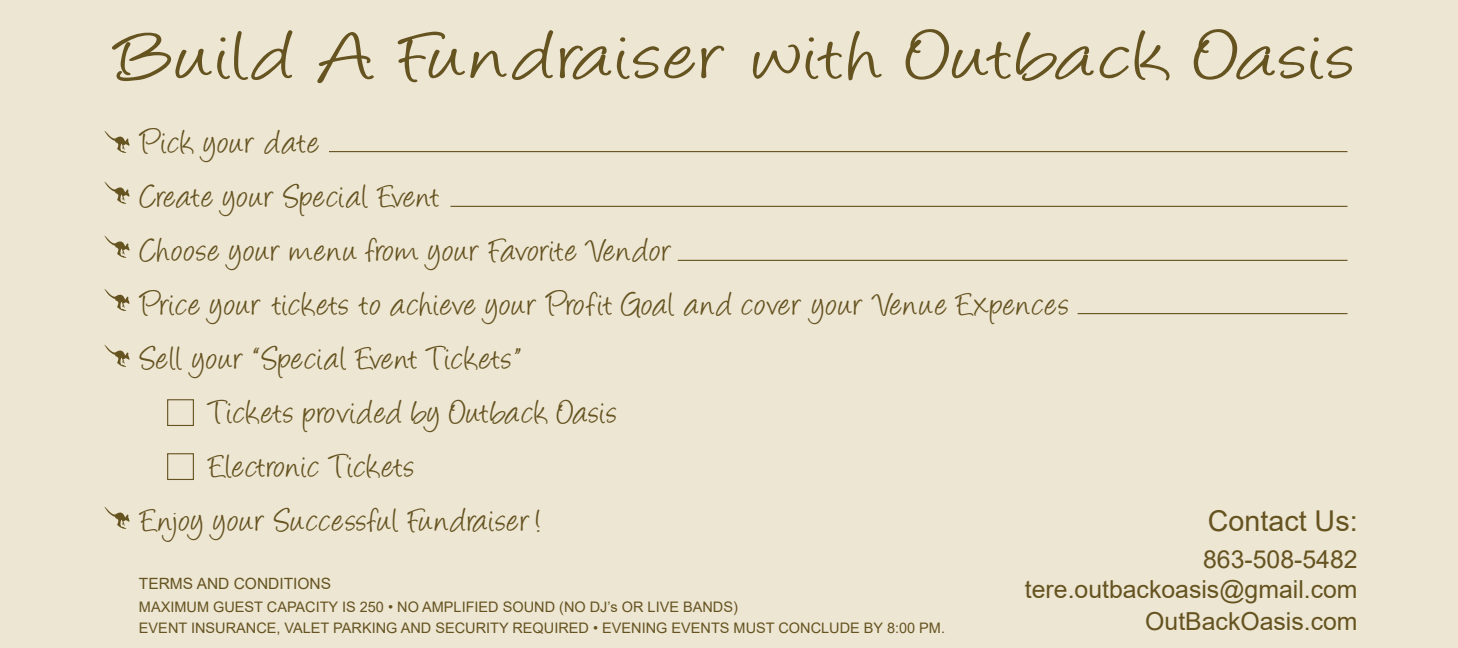
<style>
.page{position:relative;width:1458px;height:648px;background:#ede6d3}
.page>*{position:absolute;margin:0;border:0;box-sizing:border-box;transform-origin:0 0}
.t1{font:79.42px "Angelina";letter-spacing:.03em;color:#655320;scale:1.27 1}
.t2{font:37.8px "Angelina";letter-spacing:.035em;color:#655320}
.t3{font:28.57px "Arial";color:#655320}
.t4{font:24.75px "Arial";color:#655320}
.t5{font:15.53px "Arial";color:#655320}
.t6{font:14.4px/20.2px "Arial";color:#655320}
</style>
<div class="page">
<svg style="left:104px;top:131px;width:26px;height:22px"></svg>
<svg style="left:104px;top:182px;width:26px;height:22px"></svg>
<svg style="left:104px;top:236px;width:26px;height:22px"></svg>
<svg style="left:104px;top:289px;width:26px;height:22px"></svg>
<svg style="left:104px;top:345px;width:26px;height:22px"></svg>
<svg style="left:104px;top:507px;width:26px;height:22px"></svg>
<div style="left:167px;top:399px;width:27px;height:27px;border:1px solid #655320"></div>
<div style="left:167px;top:453px;width:27px;height:27px;border:1px solid #655320"></div>
<hr style="left:329px;top:151px;width:1019px;height:1px;background:#655320">
<hr style="left:678px;top:260px;width:670px;height:1px;background:#655320">
<hr style="left:1078px;top:313px;width:270px;height:1px;background:#655320">
<hr style="left:451px;top:206px;width:897px;height:1px;background:#655320">
<h1 class="t1" style="left:118px;top:23px;width:975px">Build A Fundraiser with Outback Oasis</h1>
<p class="t2" style="left:141px;top:126px;width:180px">Pick your date</p>
<p class="t2" style="left:141px;top:180px;width:300px">Create your Special Event</p>
<p class="t2" style="left:141px;top:234px;width:533px">Choose your menu from your Favorite Vendor</p>
<p class="t2" style="left:141px;top:288px;width:930px">Price your tickets to achieve your Profit Goal and cover your Venue Expences</p>
<p class="t2" style="left:141px;top:342px;width:382px">Sell your “Special Event Tickets”</p>
<p class="t2" style="left:209px;top:396px;width:409px">Tickets provided by Outback Oasis</p>
<p class="t2" style="left:209px;top:450px;width:206px">Electronic Tickets</p>
<p class="t2" style="left:141px;top:504px;width:403px">Enjoy your Successful Fundraiser!</p>
<p class="t5" style="left:139px;top:573px;width:194px">TERMS AND CONDITIONS</p>
<p class="t3" style="left:1208px;top:501px;width:151px">Contact Us:</p>
<p class="t4" style="left:1203px;top:542px;width:156px">863-508-5482</p>
<p class="t4" style="left:1025px;top:572px;width:334px">tere.outbackoasis@gmail.com</p>
<p class="t6" style="left:139px;top:597px;width:808px">MAXIMUM GUEST CAPACITY IS 250 • NO AMPLIFIED SOUND (NO DJ’s OR LIVE BANDS)<br>EVENT INSURANCE, VALET PARKING AND SECURITY REQUIRED • EVENING EVENTS MUST CONCLUDE BY 8:00 PM.</p>
<p class="t4" style="left:1145px;top:605px;width:214px">OutBackOasis.com</p>
</div>
